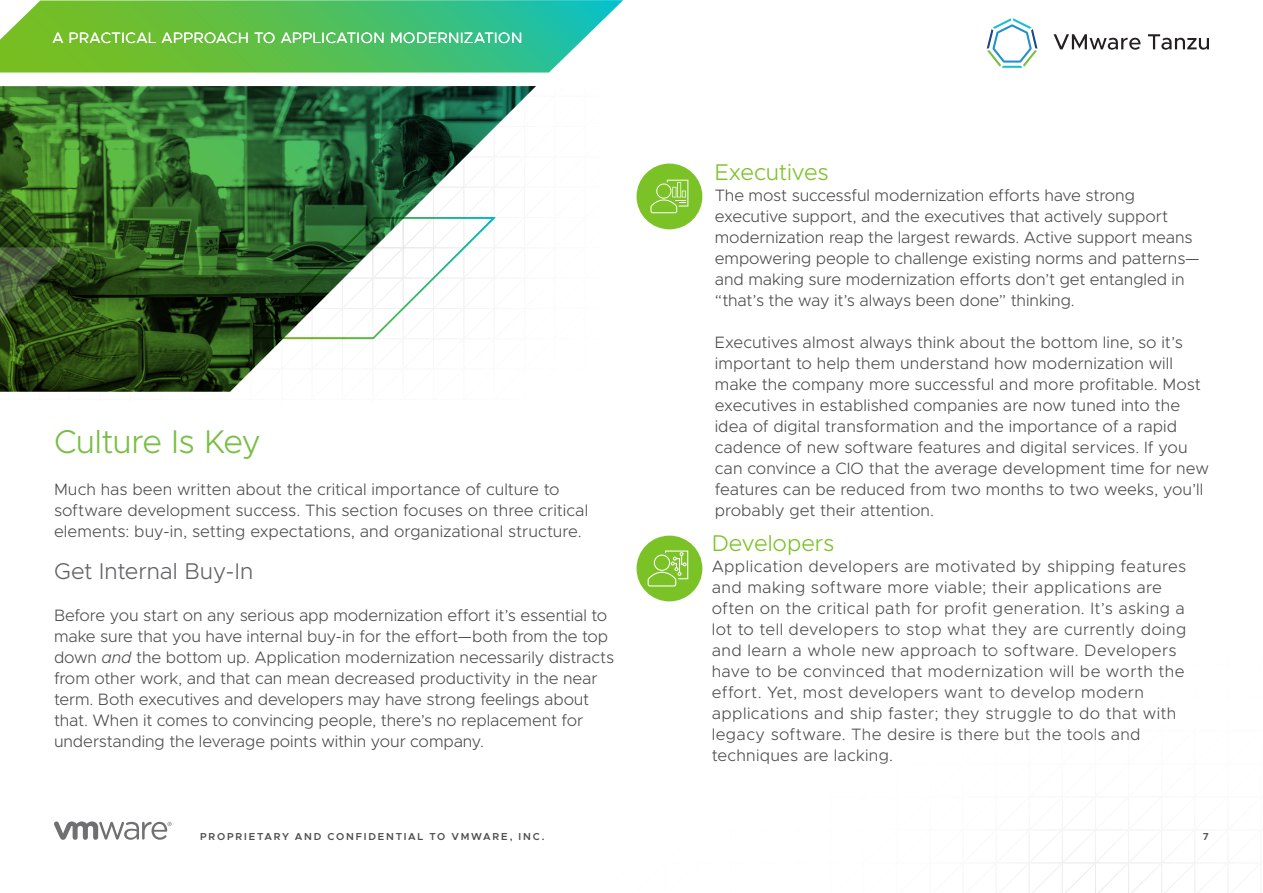
<style>
.page{position:relative;width:1263px;height:893px;background:#fff}
.page>*{position:absolute;margin:0;border:0;box-sizing:border-box;transform-origin:0 0}
.t1{font:300 33px "Metropolis";letter-spacing:-.02em;color:#78be43}
.t2{font:300 22.8px "Metropolis";letter-spacing:-.005em;color:#7ac226}
.t3{font:300 22.8px "Metropolis";letter-spacing:-.005em;color:#636165}
.t4{font:300 16.5px/21px "Metropolis";letter-spacing:-.005em;color:#4d4d4f}
.t5{font:300 16.5px/21px "Metropolis";letter-spacing:.02em;color:#4d4d4f}
.t6{font:300 15px "Metropolis";letter-spacing:.04em;color:#fff}
.t7{font:600 10.2px "Metropolis";letter-spacing:.175em;color:#4d4d4f}
.s1{font-style:italic}
</style>
<div class="page">
<svg style="left:0;top:0;width:623px;height:73px;background:#61c467"></svg>
<img style="left:0;top:86px;width:536px;height:306px">
<svg style="left:252px;top:217px;width:243px;height:122px"></svg>
<svg style="left:0;top:247px;width:73px;height:104px;background:#365120"></svg>
<svg style="left:54px;top:821px;width:118px;height:19px"></svg>
<div style="left:636px;top:164px;width:66px;height:65px;background:#7ac226;border-radius:50%"></div>
<svg style="left:650px;top:180px;width:38px;height:33px"></svg>
<div style="left:636px;top:536px;width:66px;height:65px;background:#7ac226;border-radius:50%"></div>
<svg style="left:648px;top:550px;width:40px;height:36px"></svg>
<svg style="left:987px;top:18px;width:50px;height:50px"></svg>
<svg style="left:1053px;top:34px;width:87px;height:16px"></svg>
<svg style="left:1148px;top:34px;width:61px;height:16px"></svg>
<p class="t6" style="left:53px;top:29px;width:471px">A PRACTICAL APPROACH TO APPLICATION MODERNIZATION</p>
<h1 class="t1" style="left:54px;top:421px;width:209px">Culture Is Key</h1>
<p class="t4" style="left:54px;top:479px;width:536px">Much has been written about the critical importance of culture to software development success. This section focuses on three critical elements: buy-in, setting expectations, and organizational structure.</p>
<h2 class="t3" style="left:54px;top:557px;width:201px">Get Internal Buy-In</h2>
<p class="t4" style="left:54px;top:605px;width:562px">Before you start on any serious app modernization effort it’s essential to make sure that you have internal buy-in for the effort—both from the top down <span class="s1">and</span> the bottom up. Application modernization necessarily distracts from other work, and that can mean decreased productivity in the near term. Both executives and developers may have strong feelings about that. When it comes to convincing people, there’s no replacement for understanding the leverage points within your company.</p>
<h2 class="t2" style="left:715px;top:158px;width:115px">Executives</h2>
<p class="t4" style="left:715px;top:185px;width:486px">The most successful modernization efforts have strong executive support, and the executives that actively support modernization reap the largest rewards. Active support means empowering people to challenge existing norms and patterns— and making sure modernization efforts don’t get entangled in “that’s the way it’s always been done” thinking.</p>
<p class="t4" style="left:715px;top:332px;width:496px">Executives almost always think about the bottom line, so it’s important to help them understand how modernization will make the company more successful and more profitable. Most executives in established companies are now tuned into the idea of digital transformation and the importance of a rapid cadence of new software features and digital services. If you can convince a CIO that the average development time for new features can be reduced from two months to two weeks, you’ll probably get their attention.</p>
<h2 class="t2" style="left:712px;top:529px;width:124px">Developers</h2>
<p class="t5" style="left:712px;top:556px;width:476px">Application developers are motivated by shipping features and making software more viable; their applications are often on the critical path for profit generation. It’s asking a lot to tell developers to stop what they are currently doing and learn a whole new approach to software. Developers have to be convinced that modernization will be worth the effort. Yet, most developers want to develop modern applications and ship faster; they struggle to do that with legacy software. The desire is there but the tools and techniques are lacking.</p>
<p class="t7" style="left:200px;top:830px;width:346px">PROPRIETARY AND CONFIDENTIAL TO VMWARE, INC.</p>
<p class="t7" style="left:1203px;top:830px;width:8px">7</p>
</div>
